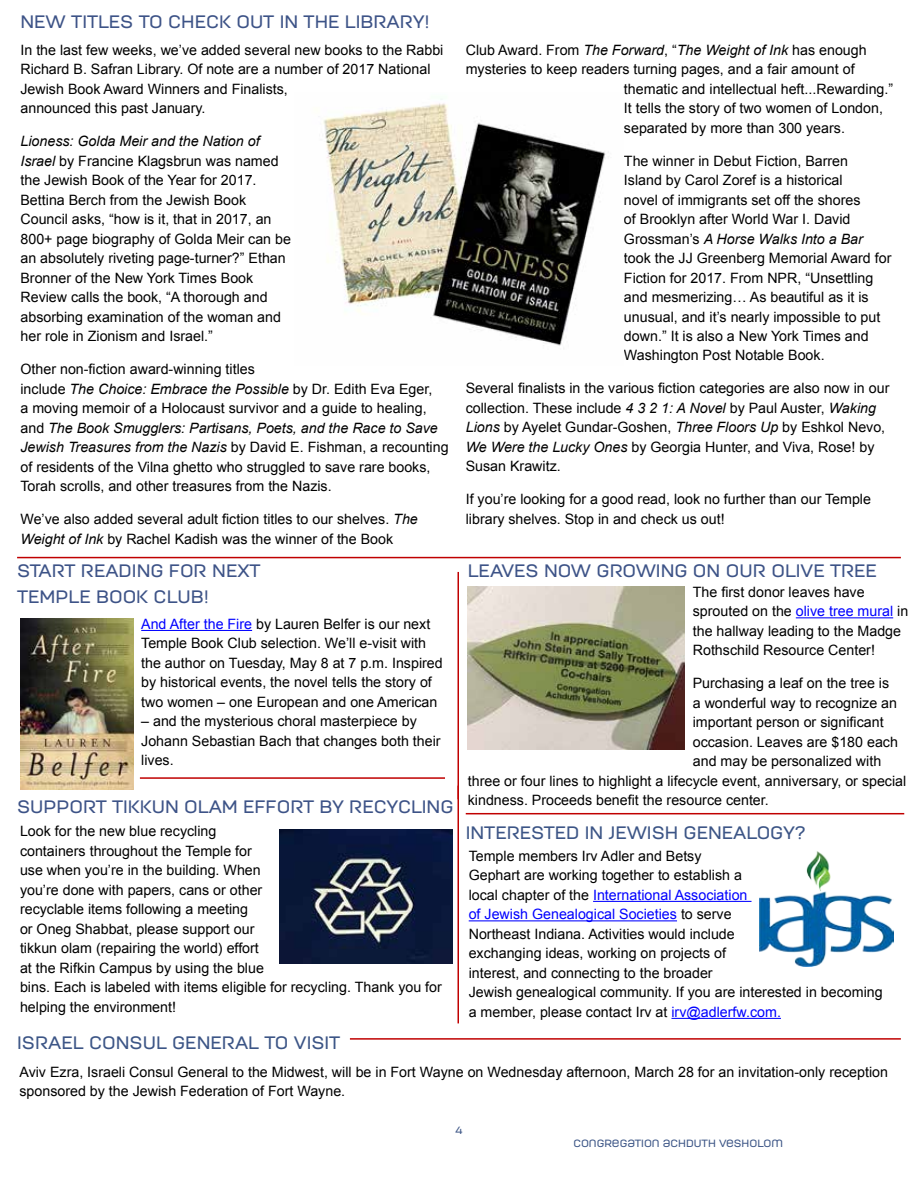
<style>
.page{position:relative;width:918px;height:1188px;background:#fff}
.page>*{position:absolute;margin:0;border:0;box-sizing:border-box;transform-origin:0 0}
.t1{font:500 18px/26.2px "Moderna Unicase";color:#3d5387}
.t2{font:500 18px "Moderna Unicase";color:#3c5586}
.t3{font:14.25px/19.5px "Arial";color:#000}
.t4{font:500 10.5px "Moderna Unicase";color:#3c5586}
.s1{font-style:italic}
.s2{color:#00f}
</style>
<div class="page">
<hr style="left:17px;top:557px;width:884px;height:1px;background:#c00000">
<hr style="left:141px;top:630px;width:111px;height:1px;background:#00f">
<img style="left:323px;top:99px;width:286px;height:247px">
<hr style="left:466px;top:813px;width:438px;height:1px;background:#c00000">
<hr style="left:796px;top:617px;width:97px;height:1px;background:#00f">
<img style="left:20px;top:619px;width:113px;height:171px">
<img style="left:468px;top:586px;width:216px;height:164px">
<hr style="left:458px;top:572px;width:1px;height:227px;background:#c00000">
<hr style="left:458px;top:786px;width:1px;height:237px;background:#c00000">
<hr style="left:140px;top:777px;width:305px;height:2px;background:#c00000">
<hr style="left:593px;top:901px;width:159px;height:1px;background:#00f">
<hr style="left:469px;top:920px;width:208px;height:1px;background:#00f">
<hr style="left:671px;top:1018px;width:110px;height:1px;background:#00f">
<img style="left:280px;top:829px;width:172px;height:134px">
<hr style="left:350px;top:1038px;width:551px;height:2px;background:#c00000">
<img style="left:760px;top:851px;width:133px;height:116px">
<p class="t1" style="left:20px;top:9px;width:411px">NEW TITLES TO CHECK OUT IN THE LIBRARY!</p>
<p class="t3" style="left:20px;top:40px;width:424px">In the last few weeks, we’ve added several new books to the Rabbi Richard B. Safran Library. Of note are a number of 2017 National Jewish Book Award Winners and Finalists,<br>announced this past January.</p>
<p class="t3" style="left:20px;top:132px;width:272px"><span class="s1">Lioness: Golda Meir and the Nation of Israel</span> by Francine Klagsbrun was named the Jewish Book of the Year for 2017.<br>Bettina Berch from the Jewish Book Council asks, “how is it, that in 2017, an 800+ page biography of Golda Meir can be an absolutely riveting page-turner?” Ethan Bronner of the New York Times Book Review calls the book, “A thorough and absorbing examination of the woman and her role in Zionism and Israel.”</p>
<p class="t3" style="left:20px;top:360px;width:430px">Other non-fiction award-winning titles<br>include <span class="s1">The Choice: Embrace the Possible</span> by Dr. Edith Eva Eger,<br>a moving memoir of a Holocaust survivor and a guide to healing, and <span class="s1">The Book Smugglers: Partisans, Poets, and the Race to Save Jewish Treasures from the Nazis</span> by David E. Fishman, a recounting of residents of the Vilna ghetto who struggled to save rare books, Torah scrolls, and other treasures from the Nazis.</p>
<p class="t3" style="left:20px;top:509px;width:399px">We’ve also added several adult fiction titles to our shelves. <span class="s1">The<br>Weight of Ink</span> by Rachel Kadish was the winner of the Book</p>
<p class="t1" style="left:17px;top:558px;width:245px">START READING FOR NEXT<br>TEMPLE BOOK CLUB!</p>
<p class="t3" style="left:141px;top:614px;width:303px"><span class="s2">And After the Fire</span> by Lauren Belfer is our next Temple Book Club selection. We’ll e-visit with the author on Tuesday, May 8 at 7 p.m. Inspired by historical events, the novel tells the story of two women – one European and one American</p>
<p class="t3" style="left:141px;top:712px;width:301px">– and the mysterious choral masterpiece by<br>Johann Sebastian Bach that changes both their lives.</p>
<p class="t1" style="left:17px;top:794px;width:438px">SUPPORT TIKKUN OLAM EFFORT BY RECYCLING</p>
<p class="t3" style="left:20px;top:822px;width:423px">Look for the new blue recycling<br>containers throughout the Temple for<br>use when you’re in the building. When<br>you’re done with papers, cans or other<br>recyclable items following a meeting<br>or Oneg Shabbat, please support our<br>tikkun olam (repairing the world) effort<br>at the Rifkin Campus by using the blue<br>bins. Each is labeled with items eligible for recycling. Thank you for helping the environment!</p>
<p class="t3" style="left:466px;top:40px;width:403px">Club Award. From <span class="s1">The Forward</span>, “<span class="s1">The Weight of Ink</span> has enough</p>
<p class="t3" style="left:466px;top:59px;width:390px">mysteries to keep readers turning pages, and a fair amount of</p>
<p class="t3" style="left:624px;top:79px;width:271px">thematic and intellectual heft...Rewarding.”</p>
<p class="t3" style="left:624px;top:98px;width:261px">It tells the story of two women of London,</p>
<p class="t3" style="left:624px;top:118px;width:222px">separated by more than 300 years.</p>
<p class="t3" style="left:624px;top:151px;width:269px">The winner in Debut Fiction, Barren<br>Island by Carol Zoref is a historical<br>novel of immigrants set off the shores<br>of Brooklyn after World War I. David Grossman’s <span class="s1">A Horse Walks Into a Bar </span>took the JJ Greenberg Memorial Award for Fiction for 2017. From NPR, “Unsettling and mesmerizing… As beautiful as it is unusual, and it’s nearly impossible to put down.” It is also a New York Times and Washington Post Notable Book.</p>
<p class="t3" style="left:466px;top:379px;width:425px">Several finalists in the various fiction categories are also now in our collection. These include <span class="s1">4 3 2 1: A Novel</span> by Paul Auster, <span class="s1">Waking Lions</span> by Ayelet Gundar-Goshen, <span class="s1">Three Floors Up</span> by Eshkol Nevo, <span class="s1">We Were the Lucky Ones</span> by Georgia Hunter, and Viva, Rose! by Susan Krawitz.</p>
<p class="t3" style="left:466px;top:490px;width:407px">If you’re looking for a good read, look no further than our Temple library shelves. Stop in and check us out!</p>
<p class="t1" style="left:468px;top:558px;width:411px">LEAVES NOW GROWING ON OUR OLIVE TREE</p>
<p class="t3" style="left:693px;top:582px;width:217px">The first donor leaves have sprouted on the <span class="s2">olive tree mural</span> in the hallway leading to the Madge<br>Rothschild Resource Center!</p>
<p class="t3" style="left:693px;top:674px;width:198px">Purchasing a leaf on the tree is</p>
<p class="t3" style="left:693px;top:693px;width:206px">a wonderful way to recognize an</p>
<p class="t3" style="left:693px;top:713px;width:192px">important person or significant</p>
<p class="t3" style="left:693px;top:732px;width:207px">occasion. Leaves are $180 each</p>
<p class="t3" style="left:693px;top:752px;width:190px">and may be personalized with</p>
<p class="t3" style="left:468px;top:771px;width:440px">three or four lines to highlight a lifecycle event, anniversary, or special</p>
<p class="t3" style="left:468px;top:791px;width:303px">kindness. Proceeds benefit the resource center.</p>
<p class="t2" style="left:466px;top:819px;width:342px">INTERESTED IN JEWISH GENEALOGY?</p>
<p class="t3" style="left:469px;top:846px;width:415px">Temple members Irv Adler and Betsy<br>Gephart are working together to establish a<br>local chapter of the <span class="s2">International Association<br>of Jewish Genealogical Societies</span> to serve<br>Northeast Indiana. Activities would include<br>exchanging ideas, working on projects of<br>interest, and connecting to the broader<br>Jewish genealogical community. If you are interested in becoming a member, please contact Irv at <span class="s2">irv@adlerfw.com.</span></p>
<p class="t2" style="left:17px;top:1029px;width:325px">ISRAEL CONSUL GENERAL TO VISIT</p>
<p class="t3" style="left:19px;top:1062px;width:870px">Aviv Ezra, Israeli Consul General to the Midwest, will be in Fort Wayne on Wednesday afternoon, March 28 for an invitation-only reception sponsored by the Jewish Federation of Fort Wayne.</p>
<p class="t4" style="left:455px;top:1122px;width:9px">4</p>
<p class="t4" style="left:573px;top:1135px;width:211px">CONGREGATION ACHDUTH VESHOLOM</p>
</div>
